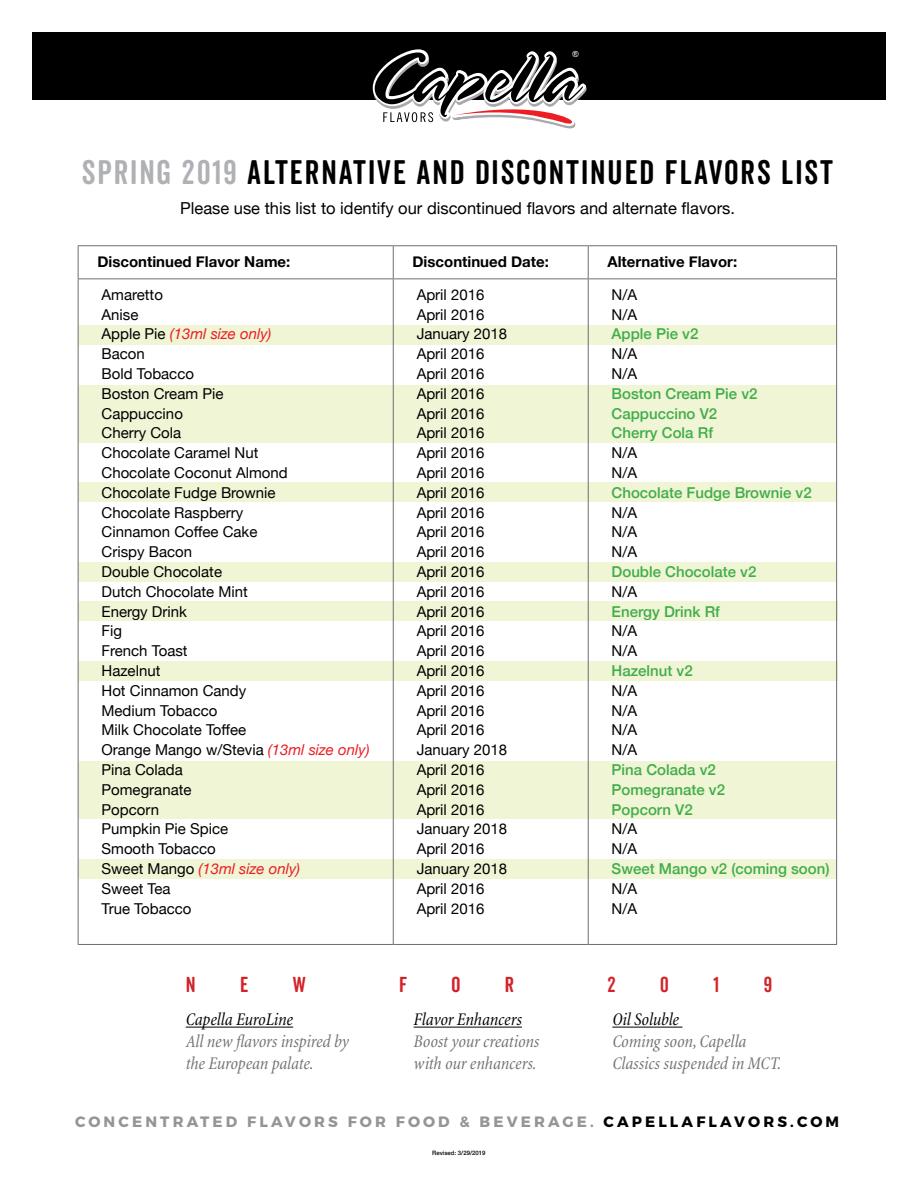
<style>
.page{position:relative;width:918px;height:1188px;background:#fff}
.page>*{position:absolute;margin:0;border:0;box-sizing:border-box;transform-origin:0 0}
.t1{font:33px "Veneer Clean Soft";letter-spacing:.06em;color:#000}
.t2{font:21px "Veneer Clean Soft";color:#d2232a}
.t3{font:italic condensed 18px/21.6px "Minion";letter-spacing:-.005em;color:#717275}
.t4{font:italic condensed 18px "Minion";letter-spacing:-.005em;color:#000}
.t5{font:16.5px "Helvetica Neue";color:#000}
.t6{font:15px/19.8px "Helvetica Neue";color:#000}
.t7{font:500 15px/19.8px "Helvetica Neue";color:#41ad49}
.t8{font:700 15px "Helvetica Neue";color:#000}
.t9{font:700 15px "Montserrat";letter-spacing:.21em;color:#939598}
.t10{font:8.4px "Arial";color:#fff}
.t11{font:500 6px "Helvetica Neue";color:#000}
.s1{color:#afb1b4}
.s2{font-style:italic;color:#ed1d24}
.s3{color:#000}
</style>
<div class="page">
<div style="left:32px;top:32px;width:854px;height:68px;background:#000"></div>
<svg style="left:372px;top:49px;width:215px;height:80px"></svg>
<div style="left:78px;top:325px;width:758px;height:20px;background:#eff5d5"></div>
<div style="left:78px;top:482px;width:758px;height:19px;background:#eff5d5"></div>
<div style="left:78px;top:563px;width:758px;height:19px;background:#eff5d5"></div>
<div style="left:78px;top:602px;width:759px;height:19px;background:#eff5d5"></div>
<div style="left:78px;top:661px;width:759px;height:19px;background:#eff5d5"></div>
<div style="left:78px;top:762px;width:758px;height:57px;background:#eff5d5"></div>
<div style="left:78px;top:859px;width:758px;height:20px;background:#eff5d5"></div>
<div style="left:78px;top:385px;width:758px;height:58px;background:#eff5d5"></div>
<hr style="left:186px;top:1027px;width:107px;height:1px;background:#000">
<hr style="left:414px;top:1027px;width:108px;height:1px;background:#000">
<hr style="left:612px;top:1027px;width:70px;height:1px;background:#000">
<hr style="left:78px;top:245px;width:315px;height:1px;background:#6d6e71">
<hr style="left:78px;top:246px;width:1px;height:32px;background:#6d6e71">
<hr style="left:393px;top:245px;width:195px;height:1px;background:#6d6e71">
<hr style="left:393px;top:246px;width:1px;height:32px;background:#6d6e71">
<hr style="left:588px;top:245px;width:249px;height:1px;background:#6d6e71">
<hr style="left:588px;top:246px;width:1px;height:32px;background:#6d6e71">
<hr style="left:836px;top:246px;width:1px;height:32px;background:#6d6e71">
<hr style="left:78px;top:278px;width:315px;height:1px;background:#6d6e71">
<hr style="left:78px;top:279px;width:1px;height:665px;background:#6d6e71">
<hr style="left:393px;top:278px;width:195px;height:1px;background:#6d6e71">
<hr style="left:393px;top:279px;width:1px;height:665px;background:#6d6e71">
<hr style="left:588px;top:278px;width:249px;height:1px;background:#6d6e71">
<hr style="left:588px;top:279px;width:1px;height:665px;background:#6d6e71">
<hr style="left:836px;top:279px;width:1px;height:665px;background:#6d6e71">
<hr style="left:78px;top:944px;width:315px;height:1px;background:#6d6e71">
<hr style="left:393px;top:944px;width:195px;height:1px;background:#6d6e71">
<hr style="left:588px;top:944px;width:249px;height:1px;background:#6d6e71">
<p class="t10" style="left:572px;top:49px;width:8px">®</p>
<h1 class="t1" style="left:82px;top:152px;width:753px"><span class="s1">SPRING 2019</span> ALTERNATIVE AND DISCONTINUED FLAVORS LIST</h1>
<p class="t5" style="left:180px;top:196px;width:556px">Please use this list to identify our discontinued flavors and alternate flavors.</p>
<p class="t8" style="left:97px;top:250px;width:195px">Discontinued Flavor Name:</p>
<p class="t8" style="left:413px;top:250px;width:138px">Discontinued Date:</p>
<p class="t8" style="left:607px;top:250px;width:131px">Alternative Flavor:</p>
<p class="t6" style="left:102px;top:286px;width:270px">Amaretto<br>Anise<br>Apple Pie <span class="s2">(13ml size only)<br></span>Bacon<br>Bold Tobacco<br>Boston Cream Pie<br>Cappuccino<br>Cherry Cola<br>Chocolate Caramel Nut<br>Chocolate Coconut Almond<br>Chocolate Fudge Brownie<br>Chocolate Raspberry<br>Cinnamon Coffee Cake<br>Crispy Bacon<br>Double Chocolate<br>Dutch Chocolate Mint<br>Energy Drink<br>Fig<br>French Toast<br>Hazelnut<br>Hot Cinnamon Candy<br>Medium Tobacco<br>Milk Chocolate Toffee<br>Orange Mango w/Stevia <span class="s2">(13ml size only)<br></span>Pina Colada<br>Pomegranate<br>Popcorn<br>Pumpkin Pie Spice<br>Smooth Tobacco<br>Sweet Mango <span class="s2">(13ml size only)<br></span>Sweet Tea<br>True Tobacco</p>
<p class="t6" style="left:417px;top:286px;width:92px">April 2016<br>April 2016<br>January 2018<br>April 2016<br>April 2016<br>April 2016<br>April 2016<br>April 2016<br>April 2016<br>April 2016<br>April 2016<br>April 2016<br>April 2016<br>April 2016<br>April 2016<br>April 2016<br>April 2016<br>April 2016<br>April 2016<br>April 2016<br>April 2016<br>April 2016<br>April 2016<br>January 2018<br>April 2016<br>April 2016<br>April 2016<br>January 2018<br>April 2016<br>January 2018<br>April 2016<br>April 2016</p>
<p class="t6" style="left:612px;top:286px;width:27px">N/A<br>N/A</p>
<p class="t7" style="left:612px;top:323px;width:88px">Apple Pie v2</p>
<p class="t6" style="left:612px;top:345px;width:27px">N/A<br>N/A</p>
<p class="t7" style="left:612px;top:382px;width:147px">Boston Cream Pie v2<br>Cappuccino V2<br>Cherry Cola Rf</p>
<p class="t6" style="left:612px;top:444px;width:27px">N/A<br>N/A</p>
<p class="t7" style="left:612px;top:481px;width:202px">Chocolate Fudge Brownie v2</p>
<p class="t6" style="left:612px;top:503px;width:27px;text-align:justify">N/A N/A N/A</p>
<p class="t7" style="left:612px;top:561px;width:146px">Double Chocolate v2</p>
<p class="t6" style="left:612px;top:583px;width:27px">N/A</p>
<p class="t7" style="left:612px;top:600px;width:110px">Energy Drink Rf</p>
<p class="t6" style="left:612px;top:622px;width:27px">N/A<br>N/A</p>
<p class="t7" style="left:612px;top:660px;width:83px">Hazelnut v2</p>
<p class="t6" style="left:612px;top:682px;width:27px;text-align:justify">N/A N/A N/A N/A</p>
<p class="t7" style="left:612px;top:759px;width:115px">Pina Colada v2<br>Pomegranate v2<br>Popcorn V2</p>
<p class="t6" style="left:612px;top:820px;width:27px">N/A<br>N/A</p>
<p class="t7" style="left:612px;top:858px;width:219px">Sweet Mango v2 (coming soon)</p>
<p class="t6" style="left:612px;top:880px;width:27px">N/A<br>N/A</p>
<h2 class="t2" style="left:186px;top:972px;width:11px">N</h2>
<h2 class="t2" style="left:240px;top:972px;width:10px">E</h2>
<h2 class="t2" style="left:293px;top:972px;width:14px">W</h2>
<h2 class="t2" style="left:399px;top:972px;width:10px">F</h2>
<h2 class="t2" style="left:452px;top:972px;width:10px">O</h2>
<h2 class="t2" style="left:505px;top:972px;width:11px">R</h2>
<h2 class="t2" style="left:607px;top:972px;width:10px">2</h2>
<h2 class="t2" style="left:660px;top:972px;width:10px">0</h2>
<h2 class="t2" style="left:713px;top:972px;width:7px">1</h2>
<h2 class="t2" style="left:764px;top:972px;width:10px">9</h2>
<p class="t4" style="left:186px;top:1010px;width:109px">Capella EuroLine</p>
<p class="t3" style="left:186px;top:1031px;width:165px">All new flavors inspired by the European palate.</p>
<p class="t4" style="left:414px;top:1010px;width:110px">Flavor Enhancers</p>
<p class="t3" style="left:414px;top:1031px;width:127px">Boost your creations with our enhancers.</p>
<p class="t4" style="left:612px;top:1010px;width:68px">Oil Soluble</p>
<p class="t3" style="left:612px;top:1031px;width:170px">Coming soon, Capella<br>Classics suspended in MCT.</p>
<p class="t9" style="left:75px;top:1112px;width:766px">CONCENTRATED FLAVORS FOR FOOD &amp; BEVERAGE. <span class="s3">CAPELLAFLAVORS.COM</span></p>
<p class="t11" style="left:432px;top:1148px;width:55px">Revised: 3/29/2019</p>
</div>
